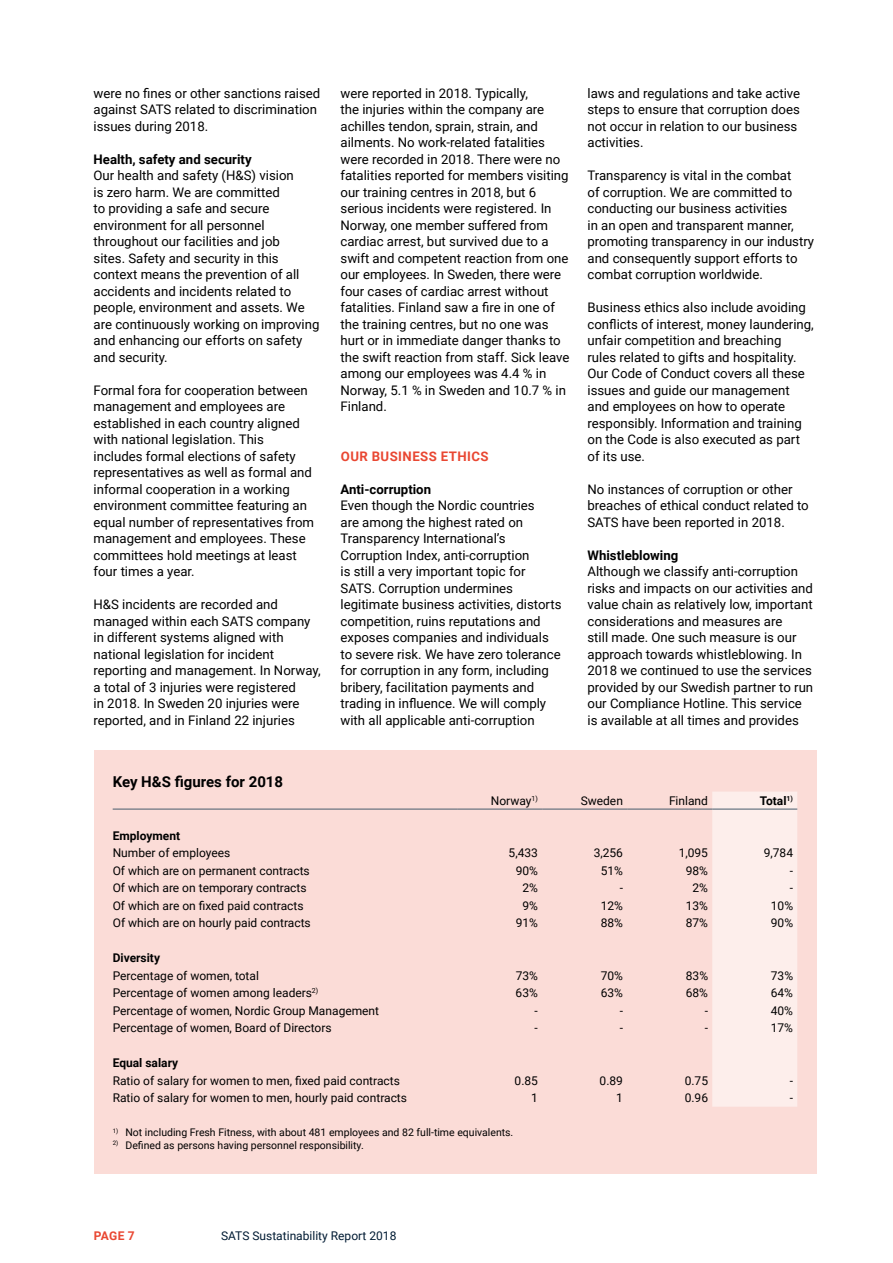
<style>
.page{position:relative;width:893px;height:1263px;background:#fff}
.page>*{position:absolute;margin:0;border:0;box-sizing:border-box;transform-origin:0 0}
.t1{font:700 15px "Roboto";color:#000}
.t2{font:13.2px/16.5px "Roboto";color:#000}
.t3{font:700 13.2px "Roboto";color:#000}
.t4{font:700 13.2px "Roboto";letter-spacing:.035em;color:#e94732}
.t5{font:12px "Roboto";color:#000}
.t6{font:700 12px "Roboto";color:#000}
.t7{font:12px "Roboto";color:#001b33}
.t8{font:700 12px "Roboto";color:#e94732}
.t9{font:10.5px "Roboto";color:#000}
</style>
<div class="page">
<div style="left:94px;top:750px;width:722px;height:424px;background:#fbdcd7"></div>
<div style="left:712px;top:792px;width:85px;height:315px;background:#fdeeeb"></div>
<hr style="left:113px;top:809px;width:344px;height:1px;background:#475c6d">
<hr style="left:457px;top:809px;width:85px;height:1px;background:#475c6d">
<hr style="left:542px;top:809px;width:85px;height:1px;background:#475c6d">
<hr style="left:627px;top:809px;width:85px;height:1px;background:#475c6d">
<hr style="left:712px;top:809px;width:85px;height:1px;background:#475c6d">
<p class="t2" style="left:94px;top:84px;width:228px">were no fines or other sanctions raised against SATS related to discrimination issues during 2018.</p>
<p class="t3" style="left:94px;top:150px;width:160px">Health, safety and security</p>
<p class="t2" style="left:94px;top:167px;width:227px">Our health and safety (H&amp;S) vision<br>is zero harm. We are committed<br>to providing a safe and secure environment for all personnel throughout our facilities and job<br>sites. Safety and security in this context means the prevention of all accidents and incidents related to people, environment and assets. We are continuously working on improving and enhancing our efforts on safety and security.</p>
<p class="t2" style="left:94px;top:381px;width:222px">Formal fora for cooperation between management and employees are established in each country aligned with national legislation. This includes formal elections of safety representatives as well as formal and informal cooperation in a working environment committee featuring an equal number of representatives from management and employees. These committees hold meetings at least four times a year.</p>
<p class="t2" style="left:94px;top:596px;width:229px">H&amp;S incidents are recorded and managed within each SATS company in different systems aligned with national legislation for incident reporting and management. In Norway, a total of 3 injuries were registered<br>in 2018. In Sweden 20 injuries were reported, and in Finland 22 injuries</p>
<p class="t1" style="left:113px;top:771px;width:172px">Key H&amp;S figures for 2018</p>
<p class="t2" style="left:340px;top:84px;width:230px">were reported in 2018. Typically,<br>the injuries within the company are achilles tendon, sprain, strain, and ailments. No work-related fatalities were recorded in 2018. There were no fatalities reported for members visiting our training centres in 2018, but 6 serious incidents were registered. In Norway, one member suffered from cardiac arrest, but survived due to a swift and competent reaction from one our employees. In Sweden, there were four cases of cardiac arrest without fatalities. Finland saw a fire in one of the training centres, but no one was hurt or in immediate danger thanks to the swift reaction from staff. Sick leave among our employees was 4.4 % in Norway, 5.1 % in Sweden and 10.7 % in Finland.</p>
<p class="t4" style="left:341px;top:447px;width:149px">OUR BUSINESS ETHICS</p>
<p class="t3" style="left:340px;top:480px;width:92px">Anti-corruption</p>
<p class="t2" style="left:340px;top:497px;width:222px">Even though the Nordic countries<br>are among the highest rated on Transparency International’s Corruption Index, anti-corruption<br>is still a very important topic for SATS. Corruption undermines legitimate business activities, distorts competition, ruins reputations and exposes companies and individuals to severe risk. We have zero tolerance for corruption in any form, including bribery, facilitation payments and trading in influence. We will comply with all applicable anti-corruption</p>
<p class="t2" style="left:587px;top:84px;width:214px">laws and regulations and take active steps to ensure that corruption does not occur in relation to our business activities.</p>
<p class="t2" style="left:587px;top:167px;width:228px">Transparency is vital in the combat<br>of corruption. We are committed to conducting our business activities<br>in an open and transparent manner, promoting transparency in our industry and consequently support efforts to combat corruption worldwide.</p>
<p class="t2" style="left:587px;top:299px;width:228px">Business ethics also include avoiding conflicts of interest, money laundering, unfair competition and breaching<br>rules related to gifts and hospitality.<br>Our Code of Conduct covers all these issues and guide our management and employees on how to operate responsibly. Information and training on the Code is also executed as part of its use.</p>
<p class="t2" style="left:587px;top:480px;width:223px">No instances of corruption or other breaches of ethical conduct related to<br>SATS have been reported in 2018.</p>
<p class="t3" style="left:587px;top:546px;width:92px">Whistleblowing</p>
<p class="t2" style="left:587px;top:563px;width:227px">Although we classify anti-corruption risks and impacts on our activities and value chain as relatively low, important considerations and measures are<br>still made. One such measure is our approach towards whistleblowing. In 2018 we continued to use the services provided by our Swedish partner to run our Compliance Hotline. This service is available at all times and provides</p>
<p class="t5" style="left:491px;top:792px;width:49px">Norway<sup>1)</sup></p>
<p class="t5" style="left:581px;top:792px;width:44px">Sweden</p>
<p class="t5" style="left:669px;top:792px;width:41px">Finland</p>
<p class="t6" style="left:760px;top:792px;width:35px">Total<sup>1)</sup></p>
<p class="t6" style="left:113px;top:827px;width:69px">Employment</p>
<p class="t5" style="left:113px;top:845px;width:119px">Number of employees</p>
<p class="t5" style="left:509px;top:845px;width:31px">5,433</p>
<p class="t5" style="left:594px;top:845px;width:31px">3,256</p>
<p class="t5" style="left:679px;top:845px;width:31px">1,095</p>
<p class="t5" style="left:764px;top:845px;width:31px">9,784</p>
<p class="t5" style="left:113px;top:862px;width:199px">Of which are on permanent contracts</p>
<p class="t5" style="left:516px;top:862px;width:24px">90%</p>
<p class="t5" style="left:601px;top:862px;width:24px">51%</p>
<p class="t5" style="left:686px;top:862px;width:24px">98%</p>
<p class="t5" style="left:790px;top:862px;width:5px">-</p>
<p class="t5" style="left:113px;top:880px;width:195px">Of which are on temporary contracts</p>
<p class="t5" style="left:522px;top:880px;width:17px">2%</p>
<p class="t5" style="left:620px;top:880px;width:5px">-</p>
<p class="t5" style="left:692px;top:880px;width:17px">2%</p>
<p class="t5" style="left:790px;top:880px;width:5px">-</p>
<p class="t5" style="left:113px;top:897px;width:192px">Of which are on fixed paid contracts</p>
<p class="t5" style="left:522px;top:897px;width:17px">9%</p>
<p class="t5" style="left:601px;top:897px;width:24px">12%</p>
<p class="t5" style="left:686px;top:897px;width:24px">13%</p>
<p class="t5" style="left:771px;top:897px;width:24px">10%</p>
<p class="t5" style="left:113px;top:915px;width:200px">Of which are on hourly paid contracts</p>
<p class="t5" style="left:516px;top:915px;width:24px">91%</p>
<p class="t5" style="left:601px;top:915px;width:24px">88%</p>
<p class="t5" style="left:686px;top:915px;width:24px">87%</p>
<p class="t5" style="left:771px;top:915px;width:24px">90%</p>
<p class="t6" style="left:113px;top:950px;width:49px">Diversity</p>
<p class="t5" style="left:113px;top:967px;width:148px">Percentage of women, total</p>
<p class="t5" style="left:516px;top:967px;width:24px">73%</p>
<p class="t5" style="left:601px;top:967px;width:24px">70%</p>
<p class="t5" style="left:686px;top:967px;width:24px">83%</p>
<p class="t5" style="left:771px;top:967px;width:24px">73%</p>
<p class="t5" style="left:113px;top:985px;width:207px">Percentage of women among leaders<sup>2)</sup></p>
<p class="t5" style="left:516px;top:985px;width:24px">63%</p>
<p class="t5" style="left:601px;top:985px;width:24px">63%</p>
<p class="t5" style="left:686px;top:985px;width:24px">68%</p>
<p class="t5" style="left:771px;top:985px;width:24px">64%</p>
<p class="t5" style="left:113px;top:1002px;width:268px">Percentage of women, Nordic Group Management</p>
<p class="t5" style="left:535px;top:1002px;width:5px">-</p>
<p class="t5" style="left:620px;top:1002px;width:5px">-</p>
<p class="t5" style="left:705px;top:1002px;width:5px">-</p>
<p class="t5" style="left:771px;top:1002px;width:24px">40%</p>
<p class="t5" style="left:113px;top:1020px;width:221px">Percentage of women, Board of Directors</p>
<p class="t5" style="left:535px;top:1020px;width:5px">-</p>
<p class="t5" style="left:620px;top:1020px;width:5px">-</p>
<p class="t5" style="left:705px;top:1020px;width:5px">-</p>
<p class="t5" style="left:771px;top:1020px;width:24px">17%</p>
<p class="t6" style="left:113px;top:1055px;width:67px">Equal salary</p>
<p class="t5" style="left:113px;top:1072px;width:289px">Ratio of salary for women to men, fixed paid contracts</p>
<p class="t5" style="left:515px;top:1072px;width:25px">0.85</p>
<p class="t5" style="left:600px;top:1072px;width:25px">0.89</p>
<p class="t5" style="left:685px;top:1072px;width:25px">0.75</p>
<p class="t5" style="left:790px;top:1072px;width:5px">-</p>
<p class="t5" style="left:113px;top:1090px;width:296px">Ratio of salary for women to men, hourly paid contracts</p>
<p class="t5" style="left:531px;top:1090px;width:8px">1</p>
<p class="t5" style="left:616px;top:1090px;width:8px">1</p>
<p class="t5" style="left:685px;top:1090px;width:25px">0.96</p>
<p class="t5" style="left:790px;top:1090px;width:5px">-</p>
<p class="t9" style="left:113px;top:1125px;width:402px"><sup>1)</sup> Not including Fresh Fitness, with about 481 employees and 82 full-time equivalents.</p>
<p class="t9" style="left:113px;top:1138px;width:253px"><sup>2)</sup> Defined as persons having personnel responsibility.</p>
<p class="t8" style="left:94px;top:1227px;width:42px">PAGE 7</p>
<p class="t7" style="left:221px;top:1227px;width:177px">SATS Sustatinability Report 2018</p>
</div>
